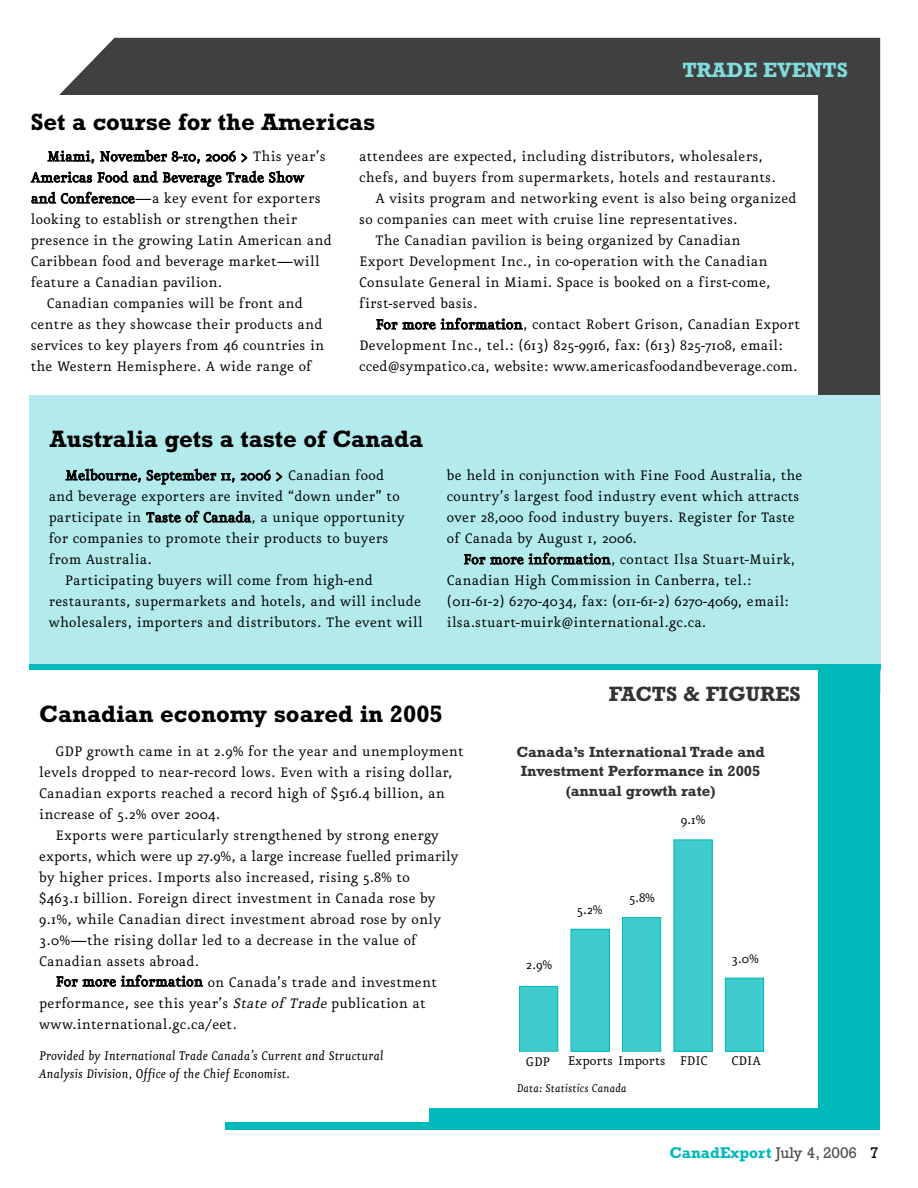
<style>
.page{position:relative;width:918px;height:1188px;background:#fff}
.page>*{position:absolute;margin:0;border:0;box-sizing:border-box;transform-origin:0 0}
.t1{font:700 24px "Rockwell";color:#000}
.t2{font:700 21px "Rockwell";color:#333}
.t3{font:700 21px "Rockwell";color:#80dcdd}
.t4{font:16.5px/21px "Eureka";letter-spacing:.015em;color:#000}
.t5{font:700 15.75px "Rockwell";color:#00b9bb}
.t6{font:italic 15px/18px "Eureka";letter-spacing:.01em;color:#000}
.t7{font:700 15px/19.5px "Rockwell";color:#333;text-align:center}
.t8{font:15px "Eureka";color:#000}
.t9{font:italic 13.5px "Eureka";letter-spacing:.01em;color:#000}
.s1{font-style:italic}
.s2{font-weight:400;color:#4d4d4d}
.s3{font-weight:400;color:#000}
</style>
<div class="page">
<div style="left:59px;top:38px;width:821px;height:358px;background:#404040"></div>
<div style="left:38px;top:633px;width:842px;height:497px;background:#00b9bb"></div>
<div style="left:30px;top:95px;width:788px;height:1035px;background:#fff"></div>
<div style="left:30px;top:396px;width:850px;height:269px;background:#b3eaeb"></div>
<div style="left:29px;top:664px;width:851px;height:5px;background:#00b9bb"></div>
<div style="left:519px;top:986px;width:39px;height:65px;background:#40cbcc"></div>
<div style="left:519px;top:986px;width:39px;height:66px;border:1px solid #00b9bb"></div>
<div style="left:571px;top:929px;width:38px;height:122px;background:#40cbcc"></div>
<div style="left:571px;top:929px;width:39px;height:123px;border:1px solid #00b9bb"></div>
<div style="left:622px;top:918px;width:39px;height:133px;background:#40cbcc"></div>
<div style="left:622px;top:917px;width:39px;height:135px;border:1px solid #00b9bb"></div>
<div style="left:674px;top:840px;width:38px;height:211px;background:#40cbcc"></div>
<div style="left:674px;top:839px;width:39px;height:213px;border:1px solid #00b9bb"></div>
<div style="left:725px;top:978px;width:39px;height:73px;background:#40cbcc"></div>
<div style="left:725px;top:978px;width:39px;height:74px;border:1px solid #00b9bb"></div>
<div style="left:430px;top:1109px;width:450px;height:21px;background:#00b9bb"></div>
<div style="left:226px;top:1123px;width:654px;height:7px;background:#00b9bb"></div>
<h1 class="t1" style="left:31px;top:108px;width:346px">Set a course for the Americas</h1>
<p class="t3" style="left:682px;top:58px;width:167px">TRADE EVENTS</p>
<p class="t4" style="left:47px;top:145px;width:280px">Miami, November 8-10, 2006 &gt; This year’s</p>
<p class="t4" style="left:31px;top:166px;width:275px">Americas Food and Beverage Trade Show</p>
<p class="t4" style="left:31px;top:187px;width:291px">and Conference—a key event for exporters</p>
<p class="t4" style="left:31px;top:208px;width:268px">looking to establish or strengthen their</p>
<p class="t4" style="left:31px;top:229px;width:303px">presence in the growing Latin American and</p>
<p class="t4" style="left:31px;top:250px;width:291px">Caribbean food and beverage market—will</p>
<p class="t4" style="left:31px;top:271px;width:193px">feature a Canadian pavilion.</p>
<p class="t4" style="left:47px;top:292px;width:258px">Canadian companies will be front and</p>
<p class="t4" style="left:31px;top:313px;width:293px">centre as they showcase their products and</p>
<p class="t4" style="left:31px;top:334px;width:295px">services to key players from 46 countries in</p>
<p class="t4" style="left:31px;top:355px;width:283px">the Western Hemisphere. A wide range of</p>
<p class="t4" style="left:359px;top:145px;width:405px">attendees are expected, including distributors, wholesalers,</p>
<p class="t4" style="left:359px;top:166px;width:418px">chefs, and buyers from supermarkets, hotels and restaurants.</p>
<p class="t4" style="left:375px;top:187px;width:423px">A visits program and networking event is also being organized</p>
<p class="t4" style="left:359px;top:208px;width:380px">so companies can meet with cruise line representatives.</p>
<p class="t4" style="left:375px;top:229px;width:367px">The Canadian pavilion is being organized by Canadian</p>
<p class="t4" style="left:359px;top:250px;width:410px">Export Development Inc., in co-operation with the Canadian</p>
<p class="t4" style="left:359px;top:271px;width:413px">Consulate General in Miami. Space is booked on a first-come,</p>
<p class="t4" style="left:359px;top:292px;width:120px">first-served basis.</p>
<p class="t4" style="left:376px;top:313px;width:426px">For more information, contact Robert Grison, Canadian Export</p>
<p class="t4" style="left:359px;top:334px;width:425px">Development Inc., tel.: (613) 825-9916, fax: (613) 825-7108, email:</p>
<p class="t4" style="left:359px;top:355px;width:440px">cced@sympatico.ca, website: www.americasfoodandbeverage.com.</p>
<h1 class="t1" style="left:50px;top:424px;width:375px">Australia gets a taste of Canada</h1>
<p class="t4" style="left:65px;top:464px;width:321px">Melbourne, September 11, 2006 &gt; Canadian food</p>
<p class="t4" style="left:49px;top:485px;width:352px">and beverage exporters are invited “down under” to</p>
<p class="t4" style="left:49px;top:506px;width:357px">participate in Taste of Canada, a unique opportunity</p>
<p class="t4" style="left:49px;top:527px;width:341px">for companies to promote their products to buyers</p>
<p class="t4" style="left:49px;top:548px;width:105px">from Australia.</p>
<p class="t4" style="left:65px;top:569px;width:309px">Participating buyers will come from high-end</p>
<p class="t4" style="left:49px;top:590px;width:374px">restaurants, supermarkets and hotels, and will include</p>
<p class="t4" style="left:49px;top:611px;width:376px">wholesalers, importers and distributors. The event will</p>
<p class="t4" style="left:447px;top:464px;width:357px">be held in conjunction with Fine Food Australia, the country’s largest food industry event which attracts over 28,000 food industry buyers. Register for Taste of Canada by August 1, 2006.</p>
<p class="t4" style="left:447px;top:548px;width:350px;text-indent:16px">For more information, contact Ilsa Stuart-Muirk, Canadian High Commission in Canberra, tel.: (011-61-2) 6270-4034, fax: (011-61-2) 6270-4069, email: ilsa.stuart-muirk@international.gc.ca.</p>
<p class="t2" style="left:609px;top:682px;width:193px">FACTS &amp; FIGURES</p>
<h1 class="t1" style="left:39px;top:699px;width:405px">Canadian economy soared in 2005</h1>
<p class="t4" style="left:56px;top:739px;width:410px">GDP growth came in at 2.9% for the year and unemployment</p>
<p class="t4" style="left:39px;top:760px;width:415px">levels dropped to near-record lows. Even with a rising dollar,</p>
<p class="t4" style="left:39px;top:781px;width:407px">Canadian exports reached a record high of $516.4 billion, an</p>
<p class="t4" style="left:39px;top:802px;width:182px">increase of 5.2% over 2004.</p>
<p class="t4" style="left:56px;top:823px;width:385px">Exports were particularly strengthened by strong energy</p>
<p class="t4" style="left:39px;top:844px;width:421px">exports, which were up 27.9%, a large increase fuelled primarily</p>
<p class="t4" style="left:39px;top:865px;width:372px">by higher prices. Imports also increased, rising 5.8% to</p>
<p class="t4" style="left:39px;top:886px;width:398px">$463.1 billion. Foreign direct investment in Canada rose by</p>
<p class="t4" style="left:39px;top:907px;width:403px">9.1%, while Canadian direct investment abroad rose by only</p>
<p class="t4" style="left:39px;top:928px;width:379px">3.0%—the rising dollar led to a decrease in the value of</p>
<p class="t4" style="left:39px;top:949px;width:161px">Canadian assets abroad.</p>
<p class="t4" style="left:56px;top:970px;width:383px">For more information on Canada’s trade and investment</p>
<p class="t4" style="left:39px;top:991px;width:388px">performance, see this year’s <span class="s1">State of Trade</span> publication at</p>
<p class="t4" style="left:39px;top:1012px;width:199px">www.international.gc.ca/eet.</p>
<p class="t6" style="left:39px;top:1046px;width:346px">Provided by International Trade Canada’s Current and Structural<br>Analysis Division, Office of the Chief Economist.</p>
<p class="t7" style="left:516px;top:742px;width:250px">Canada’s International Trade and<br>Investment Performance in 2005 (annual growth rate)</p>
<p class="t8" style="left:526px;top:955px;width:28px">2.9%</p>
<p class="t8" style="left:577px;top:900px;width:27px">5.2%</p>
<p class="t8" style="left:629px;top:888px;width:27px">5.8%</p>
<p class="t8" style="left:681px;top:810px;width:26px">9.1%</p>
<p class="t8" style="left:731px;top:949px;width:29px">3.0%</p>
<p class="t8" style="left:526px;top:1051px;width:183px">GDP Exports Imports FDIC</p>
<p class="t8" style="left:732px;top:1051px;width:31px">CDIA</p>
<p class="t9" style="left:517px;top:1080px;width:112px">Data: Statistics Canada</p>
<p class="t5" style="left:670px;top:1143px;width:211px">CanadExport <span class="s2">July 4, 2006</span> <span class="s3">7</span></p>
</div>
